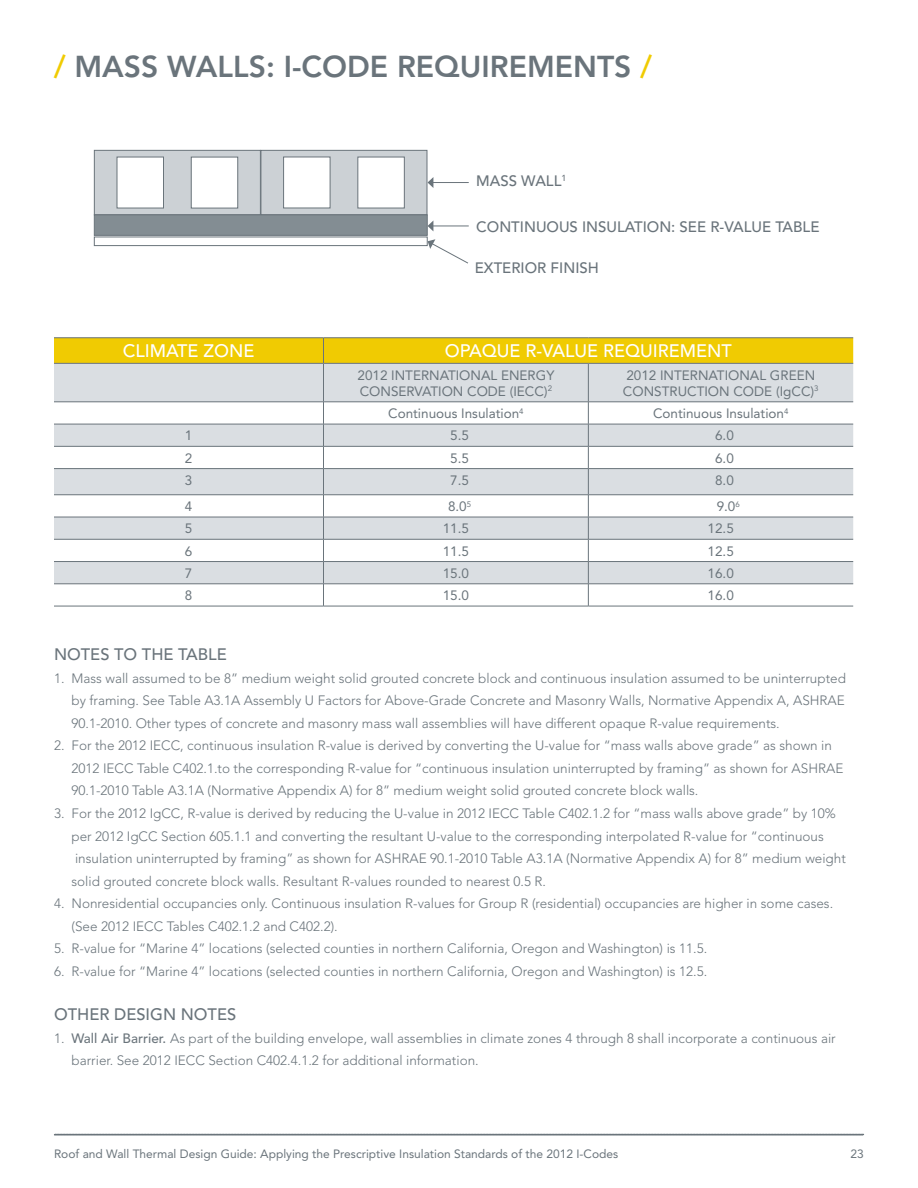
<style>
.page{position:relative;width:918px;height:1188px;background:#fff}
.page>*{position:absolute;margin:0;border:0;box-sizing:border-box;transform-origin:0 0}
.t1{font:800 30px "Avenir";color:#6a747b}
.t2{font:500 18px "Avenir LT Std";color:#fff}
.t3{font:500 16.5px "Avenir LT Std";color:#6a747b}
.t4{font:500 15px "Avenir LT Std";color:#6a747b}
.t5{font:300 13.5px/22.5px "Avenir LT Std";color:#6a747b}
.t6{font:13.5px "Avenir";color:#6a747b}
.t7{font:12px "Avenir";color:#6a747b}
.s1{color:#f0cb02}
.s2{font-weight:500}
</style>
<div class="page">
<svg style="left:54px;top:1134px;width:810px;height:2px;background:#8f969b"></svg>
<svg style="left:54px;top:364px;width:799px;height:220px;fill:#dadee2"></svg>
<hr style="left:54px;top:337px;width:270px;height:1px;background:#6a747b">
<hr style="left:324px;top:337px;width:264px;height:1px;background:#6a747b">
<svg style="left:54px;top:338px;width:799px;height:25px;background:#edc904"></svg>
<hr style="left:588px;top:337px;width:265px;height:1px;background:#6a747b">
<hr style="left:54px;top:363px;width:270px;height:1px;background:#6a747b">
<hr style="left:324px;top:363px;width:264px;height:1px;background:#6a747b">
<hr style="left:588px;top:363px;width:265px;height:1px;background:#6a747b">
<hr style="left:323px;top:364px;width:1px;height:38px;background:#6a747b">
<hr style="left:588px;top:364px;width:1px;height:38px;background:#6a747b">
<hr style="left:54px;top:584px;width:270px;height:1px;background:#6a747b">
<hr style="left:324px;top:584px;width:264px;height:1px;background:#6a747b">
<svg style="left:323px;top:403px;width:1px;height:203px"></svg>
<hr style="left:588px;top:584px;width:265px;height:1px;background:#6a747b">
<svg style="left:588px;top:403px;width:1px;height:203px"></svg>
<hr style="left:54px;top:606px;width:270px;height:1px;background:#6a747b">
<hr style="left:324px;top:606px;width:264px;height:1px;background:#6a747b">
<hr style="left:588px;top:606px;width:265px;height:1px;background:#6a747b">
<hr style="left:54px;top:402px;width:270px;height:1px;background:#6a747b">
<hr style="left:324px;top:402px;width:264px;height:1px;background:#6a747b">
<hr style="left:588px;top:402px;width:265px;height:1px;background:#6a747b">
<hr style="left:54px;top:424px;width:270px;height:1px;background:#6a747b">
<hr style="left:324px;top:424px;width:264px;height:1px;background:#6a747b">
<hr style="left:588px;top:424px;width:265px;height:1px;background:#6a747b">
<hr style="left:54px;top:446px;width:270px;height:1px;background:#6a747b">
<hr style="left:324px;top:446px;width:264px;height:1px;background:#6a747b">
<hr style="left:588px;top:446px;width:265px;height:1px;background:#6a747b">
<hr style="left:54px;top:468px;width:270px;height:1px;background:#6a747b">
<hr style="left:324px;top:468px;width:264px;height:1px;background:#6a747b">
<hr style="left:588px;top:468px;width:265px;height:1px;background:#6a747b">
<hr style="left:54px;top:495px;width:270px;height:1px;background:#6a747b">
<hr style="left:324px;top:495px;width:264px;height:1px;background:#6a747b">
<hr style="left:588px;top:495px;width:265px;height:1px;background:#6a747b">
<hr style="left:54px;top:517px;width:270px;height:1px;background:#6a747b">
<hr style="left:324px;top:517px;width:264px;height:1px;background:#6a747b">
<hr style="left:588px;top:517px;width:265px;height:1px;background:#6a747b">
<hr style="left:54px;top:539px;width:270px;height:1px;background:#6a747b">
<hr style="left:324px;top:539px;width:264px;height:1px;background:#6a747b">
<hr style="left:588px;top:539px;width:265px;height:1px;background:#6a747b">
<hr style="left:54px;top:561px;width:270px;height:1px;background:#6a747b">
<hr style="left:324px;top:561px;width:264px;height:1px;background:#6a747b">
<hr style="left:588px;top:561px;width:265px;height:1px;background:#6a747b">
<div style="left:261px;top:150px;width:166px;height:65px;background:#ccd1d5;border:1px solid #6a747b"></div>
<div style="left:94px;top:150px;width:167px;height:65px;background:#ccd1d5;border:1px solid #6a747b"></div>
<svg style="left:428px;top:239px;width:40px;height:25px"></svg>
<hr style="left:433px;top:226px;width:36px;height:1px;background:#6a747b">
<svg style="left:428px;top:221px;width:5px;height:10px"></svg>
<div style="left:94px;top:214px;width:334px;height:22px;background:#838d93;border:1px solid #6a747b"></div>
<div style="left:94px;top:237px;width:334px;height:9px;border:1px solid #6a747b"></div>
<hr style="left:433px;top:182px;width:36px;height:1px;background:#6a747b">
<svg style="left:428px;top:177px;width:5px;height:11px"></svg>
<div style="left:117px;top:157px;width:47px;height:51px;background:#fff"></div>
<div style="left:191px;top:157px;width:47px;height:51px;background:#fff;border:1px solid #6a747b"></div>
<div style="left:283px;top:157px;width:47px;height:51px;background:#fff"></div>
<div style="left:357px;top:157px;width:48px;height:51px;background:#fff;border:1px solid #6a747b"></div>
<h1 class="t1" style="left:54px;top:49px;width:600px"><span class="s1">/</span> MASS WALLS: I-CODE REQUIREMENTS <span class="s1">/</span></h1>
<p class="t4" style="left:476px;top:172px;width:92px">MASS WALL<sup>1</sup></p>
<p class="t4" style="left:476px;top:218px;width:345px">CONTIN UOUS INSULATION : SEE R-VALUE TABLE</p>
<p class="t4" style="left:475px;top:259px;width:126px">EXTERIOR FIN ISH</p>
<h2 class="t2" style="left:123px;top:341px;width:133px">CLIMATE ZON E</h2>
<h2 class="t2" style="left:445px;top:341px;width:275px">OPAQUE R-VALUE REQUIREMENT</h2>
<p class="t6" style="left:357px;top:367px;width:43px">2012 INTERN</p>
<p class="t6" style="left:440px;top:367px;width:18px">ATION</p>
<p class="t6" style="left:481px;top:367px;width:30px">AL ENERGY</p>
<p class="t6" style="left:360px;top:383px;width:10px">CONSERV</p>
<p class="t6" style="left:422px;top:383px;width:18px">ATION</p>
<p class="t6" style="left:467px;top:383px;width:11px">CODE</p>
<p class="t6" style="left:510px;top:383px;width:12px">(IECC</p>
<p class="t6" style="left:544px;top:383px;width:10px">)<sup>2</sup></p>
<p class="t6" style="left:626px;top:367px;width:43px">2012 INTERN</p>
<p class="t6" style="left:709px;top:367px;width:18px">ATION</p>
<p class="t6" style="left:750px;top:367px;width:30px">AL GREEN</p>
<p class="t6" style="left:623px;top:383px;width:10px">CONSTRUCTION</p>
<p class="t6" style="left:733px;top:383px;width:11px">CODE</p>
<p class="t6" style="left:776px;top:383px;width:44px">(IgCC)<sup>3</sup></p>
<p class="t6" style="left:388px;top:406px;width:137px">Continuous I nsulation<sup>4</sup></p>
<p class="t6" style="left:653px;top:406px;width:137px">Continuous I nsulation<sup>4</sup></p>
<p class="t6" style="left:185px;top:428px;width:9px">1</p>
<p class="t6" style="left:450px;top:428px;width:20px">5.5</p>
<p class="t6" style="left:715px;top:428px;width:20px">6.0</p>
<p class="t6" style="left:185px;top:450px;width:9px">2</p>
<p class="t6" style="left:450px;top:450px;width:20px">5.5</p>
<p class="t6" style="left:715px;top:450px;width:20px">6.0</p>
<p class="t6" style="left:185px;top:472px;width:9px">3</p>
<p class="t6" style="left:450px;top:472px;width:20px">7.5</p>
<p class="t6" style="left:715px;top:472px;width:20px">8.0</p>
<p class="t6" style="left:185px;top:498px;width:9px">4</p>
<p class="t6" style="left:448px;top:498px;width:25px">8.0<sup>5</sup></p>
<p class="t6" style="left:717px;top:498px;width:25px">9.0<sup>6</sup></p>
<p class="t6" style="left:185px;top:521px;width:9px">5</p>
<p class="t6" style="left:443px;top:521px;width:28px">11.5</p>
<p class="t6" style="left:708px;top:521px;width:28px">12.5</p>
<p class="t6" style="left:185px;top:543px;width:9px">6</p>
<p class="t6" style="left:443px;top:543px;width:28px">11.5</p>
<p class="t6" style="left:708px;top:543px;width:28px">12.5</p>
<p class="t6" style="left:185px;top:565px;width:9px">7</p>
<p class="t6" style="left:443px;top:565px;width:28px">15.0</p>
<p class="t6" style="left:708px;top:565px;width:28px">16.0</p>
<p class="t6" style="left:185px;top:588px;width:9px">8</p>
<p class="t6" style="left:443px;top:588px;width:28px">15.0</p>
<p class="t6" style="left:708px;top:588px;width:28px">16.0</p>
<p class="t3" style="left:54px;top:645px;width:174px">NOTES TO THE TABLE</p>
<p class="t5" style="left:72px;top:667px;width:776px;text-align:justify;text-indent:-18px">1. Mass wall assumed to be 8” medium weight solid grouted concrete block and continuous insulation assumed to be uninterrupted by framing. See Table A3.1A Assembly U Factors for Above-Grade Concrete and Masonry Walls, Normative Appendix A, ASHRAE 90.1-2010. Other types of concrete and masonry mass wall assemblies will have different opaque R-value requirements.</p>
<p class="t5" style="left:72px;top:735px;width:773px;text-indent:-18px">2. For the 2012 IECC, continuous insulation R-value is derived by converting the U-value for “mass walls above grade” as shown in<br>2012 IECC Table C402.1.to the corresponding R-value for “continuous insulation uninterrupted by framing” as shown for ASHRAE<br>90.1-2010 Table A3.1A (Normative Appendix A) for 8” medium weight solid grouted concrete block walls.</p>
<p class="t5" style="left:72px;top:802px;width:776px;text-indent:-18px">3. For the 2012 IgCC, R-value is derived by reducing the U-value in 2012 IECC Table C402.1.2 for “mass walls above grade” by 10% per 2012 IgCC Section 605.1.1 and converting the resultant U-value to the corresponding interpolated R-value for “continuous insulation uninterrupted by framing” as shown for ASHRAE 90.1-2010 Table A3.1A (Normative Appendix A) for 8” medium weight solid grouted concrete block walls. Resultant R-values rounded to nearest 0.5 R.</p>
<p class="t5" style="left:72px;top:892px;width:763px;text-indent:-18px">4. Nonresidential occupancies only. Continuous insulation R-values for Group R (residential) occupancies are higher in some cases. (See 2012 IECC Tables C402.1.2 and C402.2).</p>
<p class="t5" style="left:54px;top:937px;width:655px">5. R-value for “Marine 4” locations (selected counties in northern California, Oregon and Washington) is 11.5.</p>
<p class="t5" style="left:54px;top:960px;width:655px">6. R-value for “Marine 4” locations (selected counties in northern California, Oregon and Washington) is 12.5.</p>
<p class="t3" style="left:54px;top:1005px;width:184px">OTHER DESIGN NOTES</p>
<p class="t5" style="left:72px;top:1027px;width:766px;text-indent:-18px">1. <span class="s2">WALL AIR BARRIER.</span> As part of the building envelope, wall assemblies in climate zones 4 through 8 shall incorporate a continuous air barrier. See 2012 IECC Section C402.4.1.2 for additional information.</p>
<p class="t7" style="left:54px;top:1147px;width:566px">Roof and Wall Thermal Design Guide: Applying the Prescriptive I nsulation Standards of the 2012 I-Codes</p>
<p class="t7" style="left:851px;top:1147px;width:15px">23</p>
</div>
